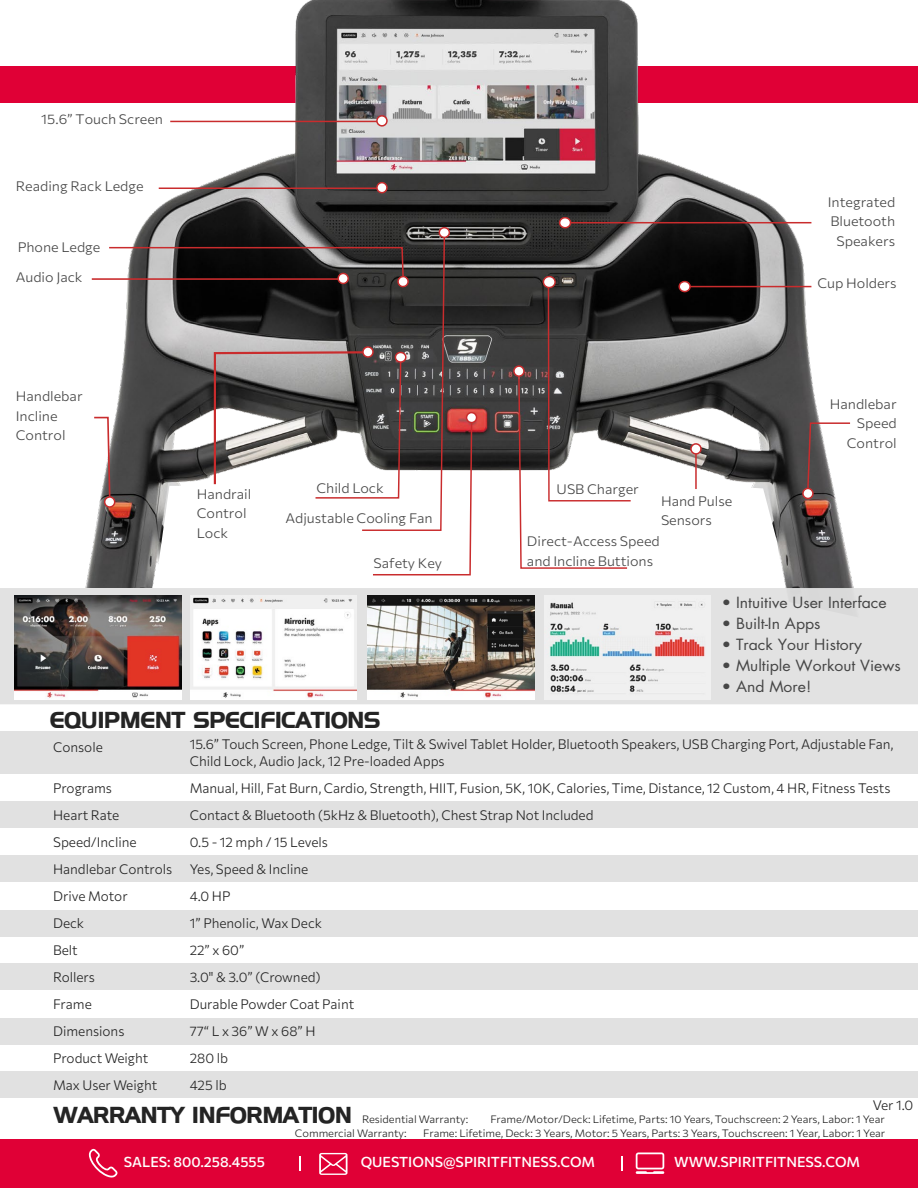
<style>
.page{position:relative;width:918px;height:1188px;background:#fff}
.page>*{position:absolute;margin:0;border:0;box-sizing:border-box;transform-origin:0 0}
.t1{font:700 22.5px "Hanzel";color:#242424}
.t2{font:15px "Futura Std";color:#464646;scale:1.05 1}
.t3{font:100 14.25px "Commissioner";color:#fff}
.t4{font:100 13.5px/27px "Commissioner";color:#242424}
.t5{font:100 13.5px/19.5px "Commissioner";color:#464646;scale:1.05 1}
.t6{font:100 10.5px "Commissioner";color:#242424;scale:1.05 1}
.s1{font-family:"Hanzel";font-weight:700;font-size:22.5px}
</style>
<div class="page">
<div style="left:0;top:66px;width:918px;height:36px;background:#e00036"></div>
<div style="left:0;top:1140px;width:918px;height:48px;background:#e00036"></div>
<svg style="left:319px;top:1153px;width:29px;height:22px"></svg>
<svg style="left:636px;top:1152px;width:28px;height:22px"></svg>
<svg style="left:89px;top:1149px;width:28px;height:29px"></svg>
<svg style="left:299px;top:1156px;width:1px;height:15px"></svg>
<svg style="left:621px;top:1156px;width:1px;height:15px"></svg>
<div style="left:0;top:732px;width:918px;height:42px;background:#e1e1e1"></div>
<div style="left:0;top:802px;width:918px;height:26px;background:#e1e1e1"></div>
<div style="left:0;top:856px;width:918px;height:26px;background:#e1e1e1"></div>
<div style="left:0;top:911px;width:918px;height:26px;background:#e1e1e1"></div>
<div style="left:0;top:963px;width:918px;height:26px;background:#e1e1e1"></div>
<div style="left:0;top:1018px;width:918px;height:26px;background:#e1e1e1"></div>
<div style="left:0;top:1072px;width:918px;height:26px;background:#e1e1e1"></div>
<img style="left:74px;top:0;width:803px;height:588px">
<div style="left:679px;top:281px;width:11px;height:11px;background:#fff;border-radius:50%"></div>
<div style="left:678px;top:281px;width:13px;height:12px;border:2px solid #c92c2d;border-radius:50%"></div>
<hr style="left:690px;top:286px;width:121px;height:1px;background:#c92c2d">
<div style="left:559px;top:217px;width:12px;height:11px;background:#fff;border-radius:50%"></div>
<div style="left:559px;top:217px;width:13px;height:12px;border:2px solid #c92c2d;border-radius:50%"></div>
<hr style="left:571px;top:222px;width:240px;height:1px;background:#c92c2d">
<div style="left:377px;top:116px;width:10px;height:10px;background:#fff;border-radius:50%"></div>
<div style="left:376px;top:115px;width:12px;height:12px;border:2px solid #c92c2d;border-radius:50%"></div>
<svg style="left:543px;top:276px;width:12px;height:12px"></svg>
<div style="left:542px;top:276px;width:14px;height:13px;border:1px solid #c92c2d;border-radius:50%"></div>
<svg style="left:466px;top:412px;width:11px;height:11px"></svg>
<div style="left:466px;top:412px;width:12px;height:12px;border:1px solid #c92c2d;border-radius:50%"></div>
<div style="left:803px;top:488px;width:10px;height:11px;background:#fff;border-radius:50%"></div>
<div style="left:802px;top:487px;width:12px;height:13px;border:2px solid #c92c2d;border-radius:50%"></div>
<svg style="left:806px;top:422px;width:46px;height:68px"></svg>
<svg style="left:439px;top:227px;width:11px;height:11px"></svg>
<div style="left:438px;top:227px;width:12px;height:11px;border:1px solid #c92c2d;border-radius:50%"></div>
<div style="left:514px;top:366px;width:10px;height:10px;background:#fff;border-radius:50%"></div>
<div style="left:513px;top:365px;width:12px;height:12px;border:2px solid #c92c2d;border-radius:50%"></div>
<svg style="left:517px;top:286px;width:115px;height:284px"></svg>
<div style="left:691px;top:444px;width:10px;height:10px;background:#fff;border-radius:50%"></div>
<div style="left:690px;top:443px;width:12px;height:12px;border:2px solid #c92c2d;border-radius:50%"></div>
<hr style="left:695px;top:454px;width:2px;height:35px;background:#c92c2d">
<svg style="left:93px;top:236px;width:380px;height:340px"></svg>
<hr style="left:170px;top:121px;width:207px;height:1px;background:#c92c2d">
<div style="left:377px;top:182px;width:10px;height:11px;background:#fff;border-radius:50%"></div>
<div style="left:376px;top:182px;width:12px;height:12px;border:2px solid #c92c2d;border-radius:50%"></div>
<hr style="left:159px;top:188px;width:218px;height:1px;background:#c92c2d">
<div style="left:338px;top:273px;width:10px;height:11px;background:#fff;border-radius:50%"></div>
<div style="left:337px;top:272px;width:12px;height:13px;border:2px solid #c92c2d;border-radius:50%"></div>
<hr style="left:92px;top:278px;width:246px;height:2px;background:#c92c2d">
<div style="left:0;top:588px;width:918px;height:116px;background:#e2e2e2"></div>
<img style="left:15px;top:595px;width:166px;height:104px">
<img style="left:190px;top:595px;width:166px;height:104px">
<img style="left:545px;top:595px;width:166px;height:104px">
<img style="left:368px;top:595px;width:166px;height:104px">
<p class="t5" style="left:41px;top:109px;width:117px">15.6” Touch Screen</p>
<p class="t5" style="left:16px;top:176px;width:123px">Reading Rack Ledge</p>
<p class="t5" style="left:18px;top:237px;width:80px">Phone Ledge</p>
<p class="t5" style="left:16px;top:267px;width:65px">Audio Jack</p>
<p class="t5" style="left:828px;top:191px;width:66px;text-align:right">Integrated<br>Bluetooth<br>Speakers</p>
<p class="t5" style="left:817px;top:273px;width:77px">Cup Holders</p>
<p class="t5" style="left:16px;top:386px;width:65px">Handlebar<br>Incline<br>Control</p>
<p class="t5" style="left:830px;top:393px;width:65px;text-align:right">Handlebar<br>Speed<br>Control</p>
<p class="t5" style="left:197px;top:483px;width:53px">Handrail<br>Control<br>Lock</p>
<p class="t5" style="left:316px;top:477px;width:65px">Child Lock</p>
<p class="t5" style="left:286px;top:507px;width:142px">Adjustable Cooling Fan</p>
<p class="t5" style="left:373px;top:553px;width:67px">Safety Key</p>
<p class="t5" style="left:557px;top:478px;width:80px">USB Charger</p>
<p class="t5" style="left:661px;top:490px;width:69px">Hand Pulse<br>Sensors</p>
<p class="t5" style="left:527px;top:531px;width:128px">Direct-Access Speed and Incline Buttions</p>
<p class="t2" style="left:722px;top:593px;width:159px">• Intuitive User Interface</p>
<p class="t2" style="left:722px;top:614px;width:96px">• Built-In Apps</p>
<p class="t2" style="left:722px;top:635px;width:135px">• Track Your History</p>
<p class="t2" style="left:722px;top:656px;width:172px">• Multiple Workout Views</p>
<p class="t2" style="left:722px;top:677px;width:87px">• And More!</p>
<h1 class="t1" style="left:50px;top:706px;width:332px">EQUIPMENT SPECIFICATIONS</h1>
<p class="t4" style="left:53px;top:733px;width:51px">Console</p>
<p class="t4" style="left:53px;top:774px;width:121px">Programs<br>Heart Rate<br>Speed/Incline<br>Handlebar Controls<br>Drive Motor<br>Deck<br>Belt<br>Rollers<br>Frame<br>Dimensions<br>Product Weight<br>Max User Weight</p>
<p class="t4" style="left:190px;top:735px;width:705px;line-height:16.5px">15.6” Touch Screen, Phone Ledge, Tilt &amp; Swivel Tablet Holder, Bluetooth Speakers, USB Charging Port, Adjustable Fan,<br>Child Lock, Audio Jack, 12 Pre-loaded Apps</p>
<p class="t4" style="left:190px;top:774px;width:702px">Manual, Hill, Fat Burn, Cardio, Strength, HIIT, Fusion, 5K, 10K, Calories, Time, Distance, 12 Custom, 4 HR, Fitness Tests<br>Contact &amp; Bluetooth (5kHz &amp; Bluetooth), Chest Strap Not Included<br>0.5 - 12 mph / 15 Levels<br>Yes, Speed &amp; Incline<br>4.0 HP<br>1” Phenolic, Wax Deck<br>22” x 60”<br>3.0" &amp; 3.0” (Crowned)<br>Durable Powder Coat Paint<br>77“ L x 36” W x 68” H<br>280 lb<br>425 lb</p>
<p class="t4" style="left:873px;top:1090px;width:42px">Ver 1.0</p>
<p class="t6" style="left:54px;top:1111px;width:396px"><span class="s1">WARRANTY INFORMATION</span> Residential Warranty:</p>
<p class="t6" style="left:490px;top:1111px;width:377px">Frame/Motor/Deck: Lifetime, Parts: 10 Years, Touchscreen: 2 Years, Labor: 1 Year</p>
<p class="t6" style="left:295px;top:1125px;width:108px">Commercial Warranty:</p>
<p class="t6" style="left:423px;top:1125px;width:441px">Frame: Lifetime, Deck: 3 Years, Motor: 5 Years, Parts: 3 Years, Touchscreen: 1 Year, Labor: 1 Year</p>
<p class="t3" style="left:124px;top:1151px;width:143px">SALES: 800.258.4555</p>
<p class="t3" style="left:361px;top:1151px;width:236px">QUESTIONS@SPIRITFITNESS.COM</p>
<p class="t3" style="left:674px;top:1151px;width:187px">WWW.SPIRITFITNESS.COM</p>
</div>
